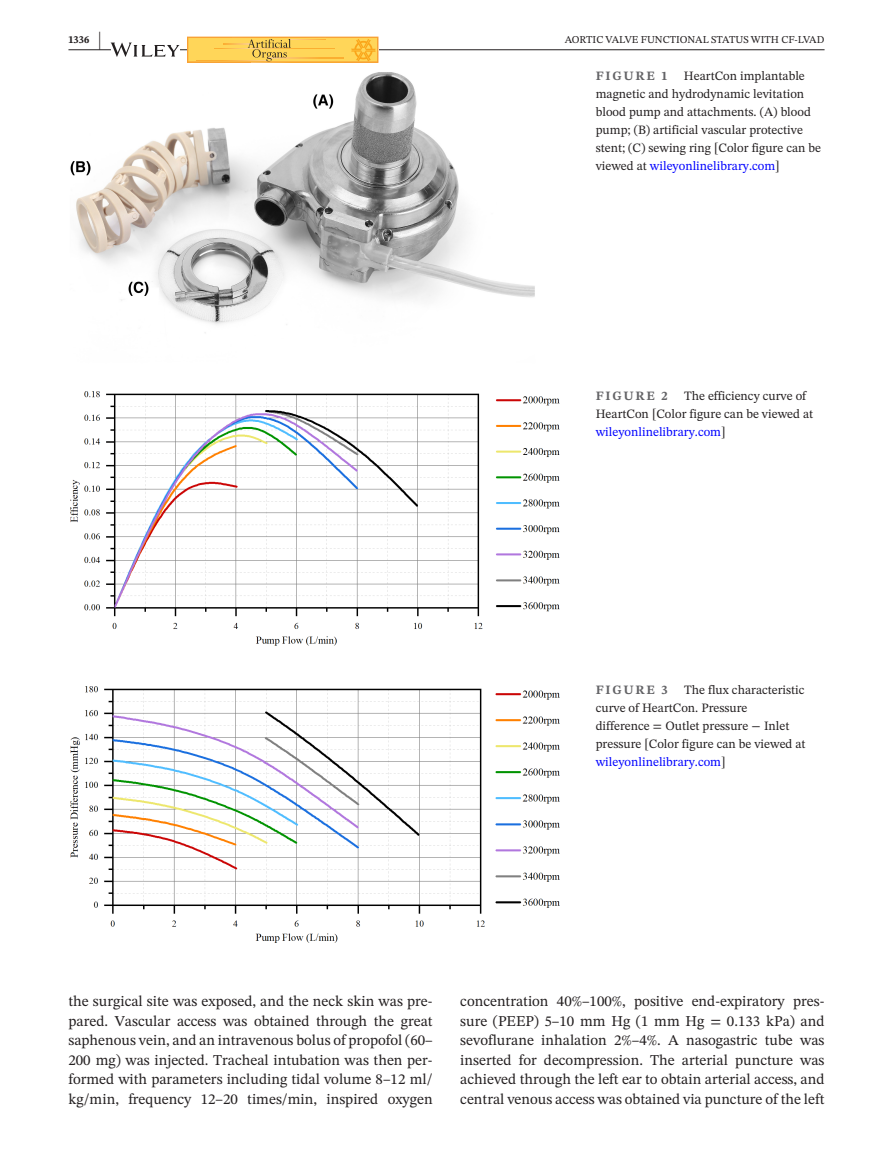
<style>
.page{position:relative;width:893px;height:1174px;background:#fff}
.page>*{position:absolute;margin:0;border:0;box-sizing:border-box;transform-origin:0 0}
.t1{font:15px/19.5px "STIX Two Text";color:#231f20;text-align:justify}
.t2{font:12.75px/18px "STIX Two Text";color:#231f20}
.t3{font:700 12.75px "STIX Two Text";letter-spacing:.14em;color:#636366}
.t4{font:10.5px "STIX Two Text";color:#231f20}
.t5{font:700 10.5px "STIX Two Text";color:#231f20}
.s1{font-size:21px}
.s2{color:#00f}
</style>
<div class="page">
<hr style="left:68px;top:49px;width:756px;height:1px;background:#231f20">
<svg style="left:111px;top:43px;width:68px;height:14px"></svg>
<svg style="left:252px;top:62px;width:92px;height:1px"></svg>
<svg style="left:187px;top:37px;width:191px;height:25px;background:#f6c750"></svg>
<img style="left:70px;top:72px;width:465px;height:261px">
<img style="left:70px;top:391px;width:490px;height:255px">
<img style="left:70px;top:686px;width:490px;height:257px">
<p class="t5" style="left:68px;top:32px;width:34px">1336 <span class="s1">|</span></p>
<p class="t4" style="left:565px;top:32px;width:261px">AORTIC VALVE FUNCTIONAL STATUS WITH CF-LVAD</p>
<p class="t2" style="left:596px;top:66px;width:227px;text-indent:88px">HeartCon implantable magnetic and hydrodynamic levitation blood pump and attachments. (A) blood pump; (B) artificial vascular protective stent; (C) sewing ring [Color figure can be viewed at <span class="s2">wileyonlinelibrary.com</span>]</p>
<p class="t3" style="left:596px;top:66px;width:73px">FIGURE 1</p>
<p class="t2" style="left:596px;top:386px;width:219px;text-indent:88px">The efficiency curve of<br>HeartCon [Color figure can be viewed at <span class="s2">wileyonlinelibrary.com</span>]</p>
<p class="t3" style="left:596px;top:386px;width:73px">FIGURE 2</p>
<p class="t2" style="left:596px;top:681px;width:211px;text-indent:88px">The flux characteristic curve of HeartCon. Pressure<br>difference = Outlet pressure − Inlet pressure [Color figure can be viewed at <span class="s2">wileyonlinelibrary.com</span>]</p>
<p class="t3" style="left:596px;top:681px;width:74px">FIGURE 3</p>
<p class="t1" style="left:68px;top:991px;width:366px">the surgical site was exposed, and the neck skin was pre&shy;pared. Vascular access was obtained through the great saphenous vein, and an intravenous bolus of propofol (60– 200 mg) was injected. Tracheal intubation was then per&shy;formed with parameters including tidal volume 8–12 ml/ kg/min, frequency 12–20 times/min, inspired oxygen</p>
<p class="t1" style="left:460px;top:991px;width:366px">concentration 40%–100%, positive end-expiratory pres&shy;sure (PEEP) 5–10 mm Hg (1 mm Hg = 0.133 kPa) and sevoflurane inhalation 2%–4%. A nasogastric tube was inserted for decompression. The arterial puncture was achieved through the left ear to obtain arterial access, and central venous access was obtained via puncture of the left</p>
</div>
